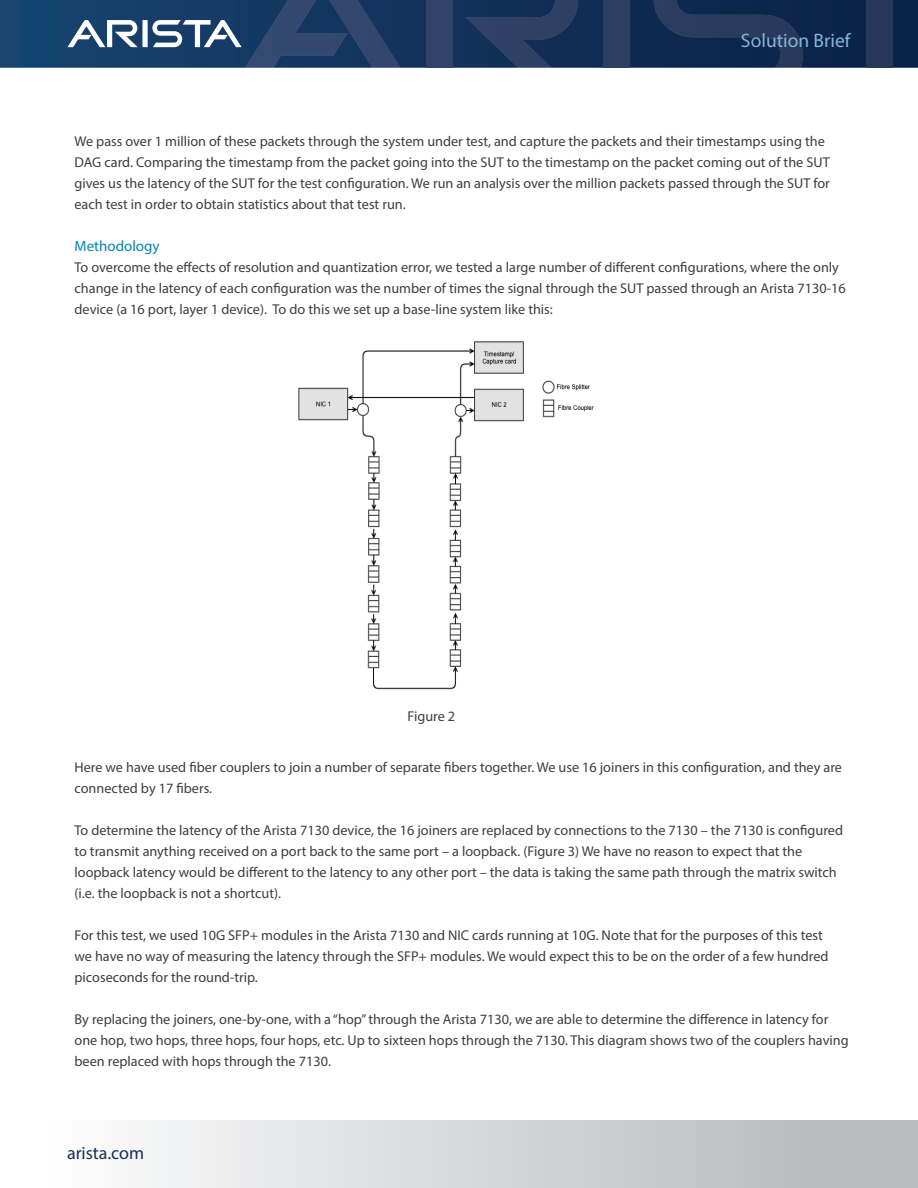
<style>
.page{position:relative;width:918px;height:1188px;background:#fff}
.page>*{position:absolute;margin:0;border:0;box-sizing:border-box;transform-origin:0 0}
.t1{font:19.5px "Myriad Pro";color:#85b4d6}
.t2{font:18px "Myriad Pro";color:#14315b}
.t3{font:15px "Myriad Pro";color:#0584b8}
.Main_body_text{font:14.25px/21px "Myriad Pro";color:#3e3e3f}
</style>
<div class="page">
<svg style="left:0;top:0;width:918px;height:68px;background:#103059"></svg>
<div style="left:426px;top:0;width:26px;height:68px;background:#314369"></div>
<svg style="left:465px;top:0;width:113px;height:68px;background:#20375e"></svg>
<svg style="left:67px;top:0;width:333px;height:68px;background:#2f4e75"></svg>
<div style="left:604px;top:0;width:26px;height:68px;background:#2d3e63"></div>
<svg style="left:654px;top:0;width:149px;height:68px;background:#182f55"></svg>
<div style="left:867px;top:0;width:26px;height:68px;background:#273759"></div>
<div style="left:0;top:1120px;width:918px;height:68px;background:linear-gradient(to right,#fff,#b3b4b7)"></div>
<img style="left:298px;top:341px;width:296px;height:349px">
<h1 class="t1" style="left:741px;top:29px;width:111px">Solution Brief</h1>
<p class="Main_body_text" style="left:75px;top:130px;width:757px">We pass over 1 million of these packets through the system under test, and capture the packets and their timestamps using the DAG card. Comparing the timestamp from the packet going into the SUT to the timestamp on the packet coming out of the SUT gives us the latency of the SUT for the test configuration. We run an analysis over the million packets passed through the SUT for each test in order to obtain statistics about that test run.</p>
<p class="t3" style="left:75px;top:236px;width:87px">Methodology</p>
<p class="Main_body_text" style="left:75px;top:256px;width:773px">To overcome the effects of resolution and quantization error, we tested a large number of different configurations, where the only change in the latency of each configuration was the number of times the signal through the SUT passed through an Arista 7130-16 device (a 16 port, layer 1 device). To do this we set up a base-line system like this:</p>
<p class="Main_body_text" style="left:408px;top:706px;width:49px">Figure 2</p>
<p class="Main_body_text" style="left:75px;top:756px;width:769px">Here we have used fiber couplers to join a number of separate fibers together. We use 16 joiners in this configuration, and they are connected by 17 fibers.</p>
<p class="Main_body_text" style="left:75px;top:819px;width:770px">To determine the latency of the Arista 7130 device, the 16 joiners are replaced by connections to the 7130 – the 7130 is configured to transmit anything received on a port back to the same port – a loopback. (Figure 3) We have no reason to expect that the loopback latency would be different to the latency to any other port – the data is taking the same path through the matrix switch (i.e. the loopback is not a shortcut).</p>
<p class="Main_body_text" style="left:75px;top:924px;width:756px">For this test, we used 10G SFP+ modules in the Arista 7130 and NIC cards running at 10G. Note that for the purposes of this test we have no way of measuring the latency through the SFP+ modules. We would expect this to be on the order of a few hundred picoseconds for the round-trip.</p>
<p class="Main_body_text" style="left:75px;top:1008px;width:776px">By replacing the joiners, one-by-one, with a “hop” through the Arista 7130, we are able to determine the difference in latency for one hop, two hops, three hops, four hops, etc. Up to sixteen hops through the 7130. This diagram shows two of the couplers having been replaced with hops through the 7130.</p>
<p class="t2" style="left:67px;top:1142px;width:79px">arista.com</p>
</div>
